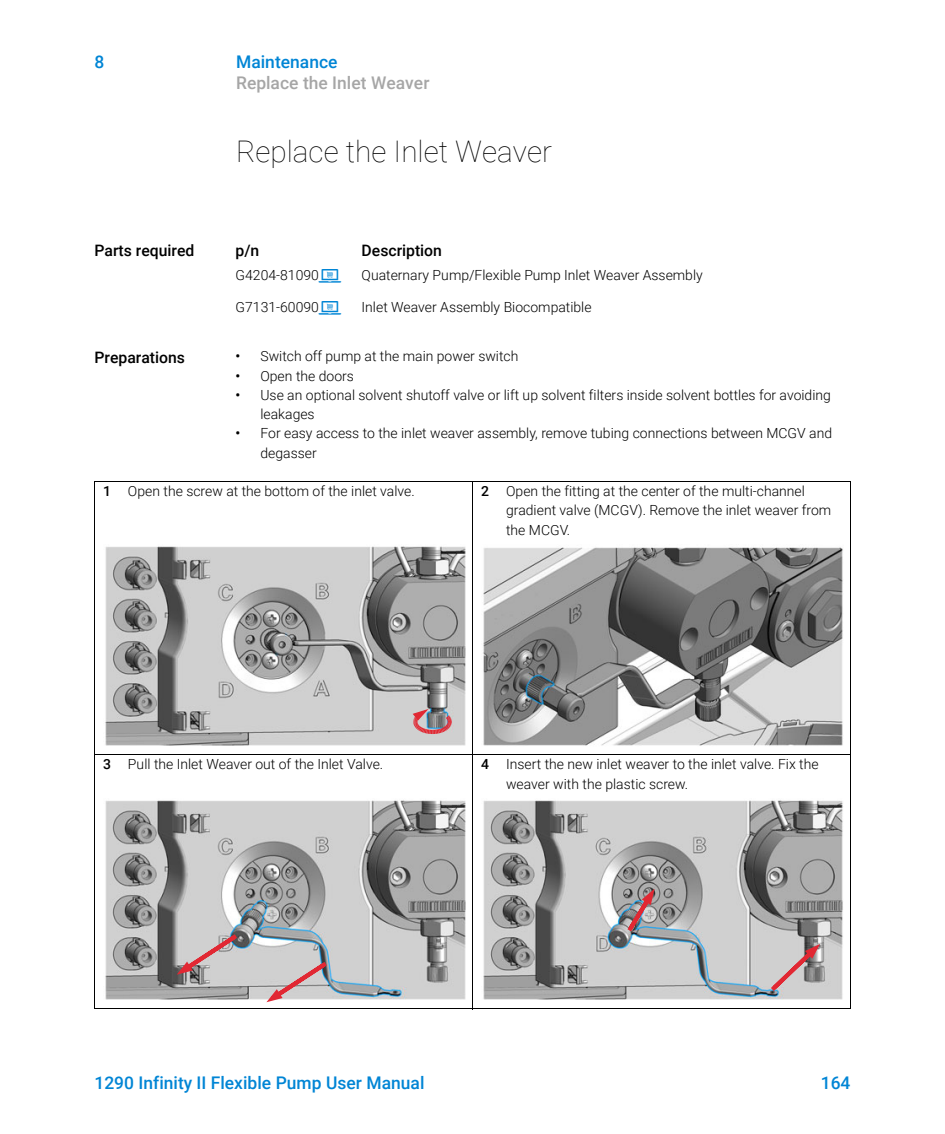
<style>
.page{position:relative;width:945px;height:1134px;background:#fff}
.page>*{position:absolute;margin:0;border:0;box-sizing:border-box;transform-origin:0 0}
.t1{font:100 29.75px "Roboto";color:#000}
.t2{font:500 17.5px "Roboto";color:#0085d5}
.t3{font:500 17.5px "Roboto";color:#a6a6a6}
.t4{font:500 15.75px "Roboto";color:#000}
.t5{font:300 14px/19.2px "Roboto";color:#000}
.s1{font-family:"Cart";font-weight:400;font-size:22.4px;color:#0085d5}
.s2{font-weight:500}
</style>
<div class="page">
<hr style="left:94px;top:482px;width:1px;height:527px;background:#000">
<hr style="left:472px;top:481px;width:1px;height:528px;background:#000">
<hr style="left:850px;top:482px;width:1px;height:527px;background:#000">
<hr style="left:94px;top:481px;width:757px;height:1px;background:#000">
<hr style="left:94px;top:755px;width:757px;height:1px;background:#000">
<hr style="left:94px;top:1009px;width:757px;height:1px;background:#000">
<img style="left:105px;top:546px;width:360px;height:200px">
<svg style="left:411px;top:708px;width:44px;height:28px"></svg>
<img style="left:483px;top:547px;width:360px;height:199px">
<img style="left:105px;top:800px;width:360px;height:200px">
<svg style="left:261px;top:959px;width:69px;height:44px;background:#cdbabd"></svg>
<svg style="left:171px;top:931px;width:69px;height:47px;background:#bba9ab"></svg>
<img style="left:483px;top:800px;width:360px;height:200px">
<svg style="left:625px;top:883px;width:33px;height:51px;background:#a18d92"></svg>
<svg style="left:768px;top:939px;width:57px;height:55px;background:#bfadae"></svg>
<p class="t2" style="left:94px;top:52px;width:11px">8</p>
<p class="t2" style="left:236px;top:52px;width:103px">Maintenance</p>
<p class="t3" style="left:236px;top:73px;width:195px">Replace the Inlet Weaver</p>
<h1 class="t1" style="left:236px;top:134px;width:317px">Replace the Inlet Weaver</h1>
<p class="t4" style="left:94px;top:242px;width:101px">Parts required</p>
<p class="t4" style="left:236px;top:242px;width:25px">p/n</p>
<p class="t4" style="left:362px;top:242px;width:82px">Description</p>
<p class="t5" style="left:236px;top:265px;width:469px">G4204-81090<span class="s1">A</span> Quaternary Pump/Flexible Pump Inlet Weaver Assembly</p>
<p class="t5" style="left:236px;top:298px;width:357px">G7131-60090<span class="s1">A</span> Inlet Weaver Assembly Biocompatible</p>
<p class="t4" style="left:94px;top:348px;width:92px">Preparations</p>
<p class="t5" style="left:236px;top:347px;width:284px"><span class="s2">•</span> Switch off pump at the main power switch</p>
<p class="t5" style="left:236px;top:366px;width:120px"><span class="s2">•</span> Open the doors</p>
<p class="t5" style="left:260px;top:386px;width:572px;text-indent:-25px"><span class="s2">•</span> Use an optional solvent shutoff valve or lift up solvent filters inside solvent bottles for avoiding leakages</p>
<p class="t5" style="left:260px;top:424px;width:573px;text-indent:-25px"><span class="s2">•</span> For easy access to the inlet weaver assembly, remove tubing connections between MCGV and degasser</p>
<p class="t5" style="left:103px;top:482px;width:313px"><span class="s2">1</span> Open the screw at the bottom of the inlet valve.</p>
<p class="t5" style="left:506px;top:482px;width:327px;text-indent:-25px"><span class="s2">2</span> Open the fitting at the center of the multi-channel gradient valve (MCGV). Remove the inlet weaver from the MCGV.</p>
<p class="t5" style="left:103px;top:755px;width:282px"><span class="s2">3</span> Pull the Inlet Weaver out of the Inlet Valve.</p>
<p class="t5" style="left:506px;top:755px;width:314px;text-indent:-25px"><span class="s2">4</span> Insert the new inlet weaver to the inlet valve. Fix the weaver with the plastic screw.</p>
<p class="t2" style="left:94px;top:1073px;width:332px">1290 Infinity II Flexible Pump User Manual</p>
<p class="t2" style="left:821px;top:1073px;width:31px">164</p>
</div>
